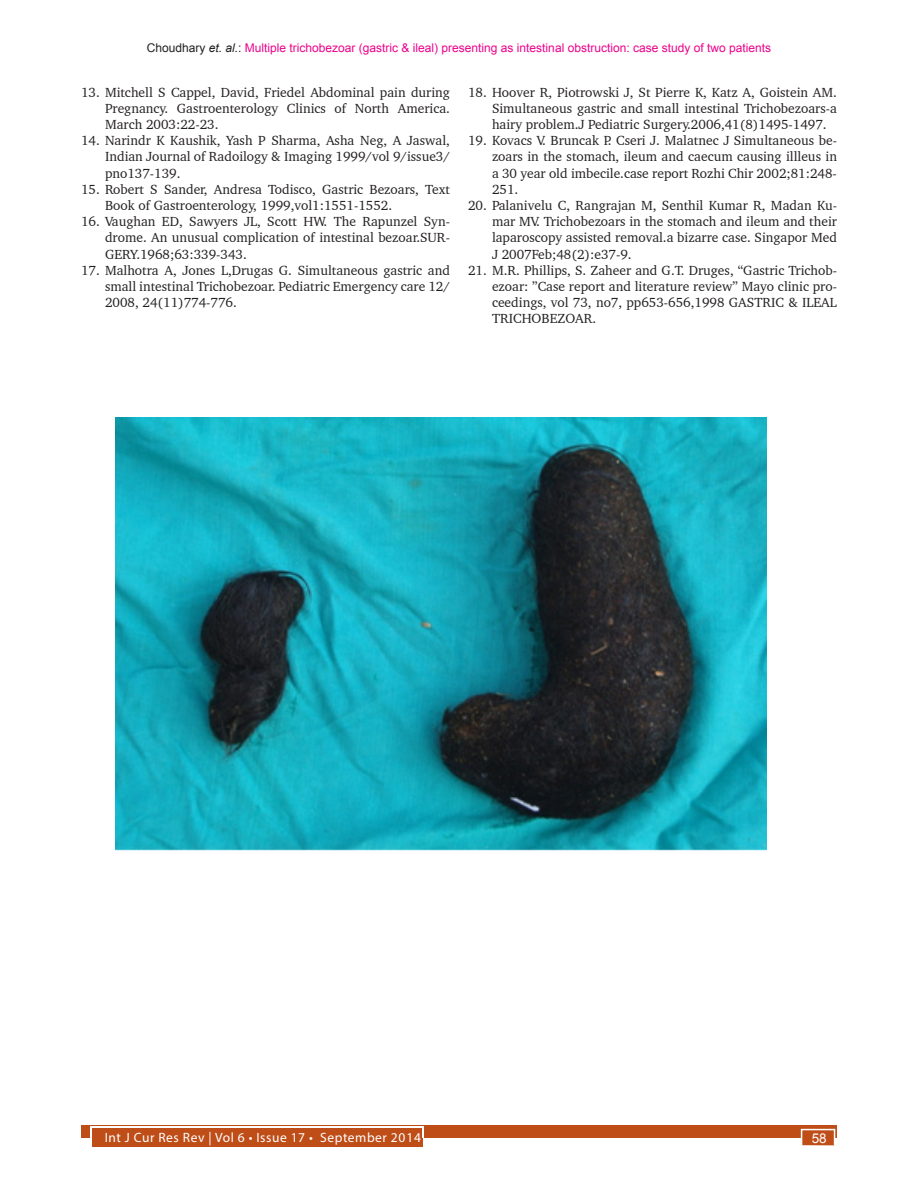
<style>
.page{position:relative;width:918px;height:1188px;background:#fff}
.page>*{position:absolute;margin:0;border:0;box-sizing:border-box;transform-origin:0 0}
.Reference_text{font:13.5px/16.2px "Charter BT";color:#231f20;text-align:justify}
.t1{font:13.5px "Myriad Pro";letter-spacing:.04em;color:#fff}
.t2{font:13.5px "Arial";color:#fff}
.t3{font:12px "Arial";color:#ed028c}
.s1{color:#231f20}
.s2{font-style:italic;color:#231f20}
</style>
<div class="page">
<div style="left:81px;top:1125px;width:756px;height:13px;background:#be4d18"></div>
<div style="left:92px;top:1128px;width:331px;height:19px;background:#be4d18"></div>
<hr style="left:91px;top:1127px;width:332px;height:1px;background:#fff">
<div style="left:801px;top:1129px;width:34px;height:17px;background:#be4d18;border:2px solid #fff"></div>
<img style="left:115px;top:418px;width:651px;height:433px">
<p class="t3" style="left:147px;top:40px;width:626px"><span class="s1">Choudhary</span> <span class="s2">et. al.</span><span class="s1">:</span> Multiple trichobezoar (gastric &amp; ileal) presenting as intestinal obstruction: case study of two patients</p>
<p class="Reference_text" style="left:105px;top:84px;width:347px;text-indent:-24px">13. Mitchell S Cappel, David, Friedel Abdominal pain during Pregnancy. Gastroenterology Clinics of North America.<br>March 2003:22-23.</p>
<p class="Reference_text" style="left:105px;top:132px;width:347px;text-indent:-24px">14. Narindr K Kaushik, Yash P Sharma, Asha Neg, A Jaswal, Indian Journal of Radoilogy &amp; Imaging 1999/vol 9/issue3/ pno137-139.</p>
<p class="Reference_text" style="left:105px;top:181px;width:346px;text-indent:-24px">15. Robert S Sander, Andresa Todisco, Gastric Bezoars, Text<br>Book of Gastroenterology, 1999,vol1:1551-1552.</p>
<p class="Reference_text" style="left:105px;top:213px;width:347px;text-indent:-24px">16. Vaughan ED, Sawyers JL, Scott HW. The Rapunzel Syn&shy;drome. An unusual complication of intestinal bezoar.SUR-GERY.1968;63:339-343.</p>
<p class="Reference_text" style="left:105px;top:262px;width:347px;text-indent:-24px">17. Malhotra A, Jones L,Drugas G. Simultaneous gastric and small intestinal Trichobezoar. Pediatric Emergency care 12/ 2008, 24(11)774-776.</p>
<p class="Reference_text" style="left:492px;top:84px;width:347px;text-indent:-24px">18. Hoover R, Piotrowski J, St Pierre K, Katz A, Goistein AM.<br>Simultaneous gastric and small intestinal Trichobezoars-a hairy problem.J Pediatric Surgery.2006,41(8)1495-1497.</p>
<p class="Reference_text" style="left:492px;top:132px;width:347px;text-indent:-24px">19. Kovacs V. Bruncak P. Cseri J. Malatnec J Simultaneous be&shy;zoars in the stomach, ileum and caecum causing illleus in a 30 year old imbecile.case report Rozhi Chir 2002;81:248- 251.</p>
<p class="Reference_text" style="left:492px;top:197px;width:347px;text-indent:-24px">20. Palanivelu C, Rangrajan M, Senthil Kumar R, Madan Ku&shy;mar MV. Trichobezoars in the stomach and ileum and their laparoscopy assisted removal.a bizarre case. Singapor Med J 2007Feb;48(2):e37-9.</p>
<p class="Reference_text" style="left:492px;top:262px;width:347px;text-indent:-24px">21. M.R. Phillips, S. Zaheer and G.T. Druges, “Gastric Trichob&shy;ezoar: ”Case report and literature review” Mayo clinic pro&shy;ceedings, vol 73, no7, pp653-656,1998 GASTRIC &amp; ILEAL TRICHOBEZOAR.</p>
<p class="t1" style="left:105px;top:1129px;width:318px">Int J Cur Res Rev | Vol 6 • Issue 17 • September 2014</p>
<p class="t2" style="left:812px;top:1130px;width:16px">58</p>
</div>
